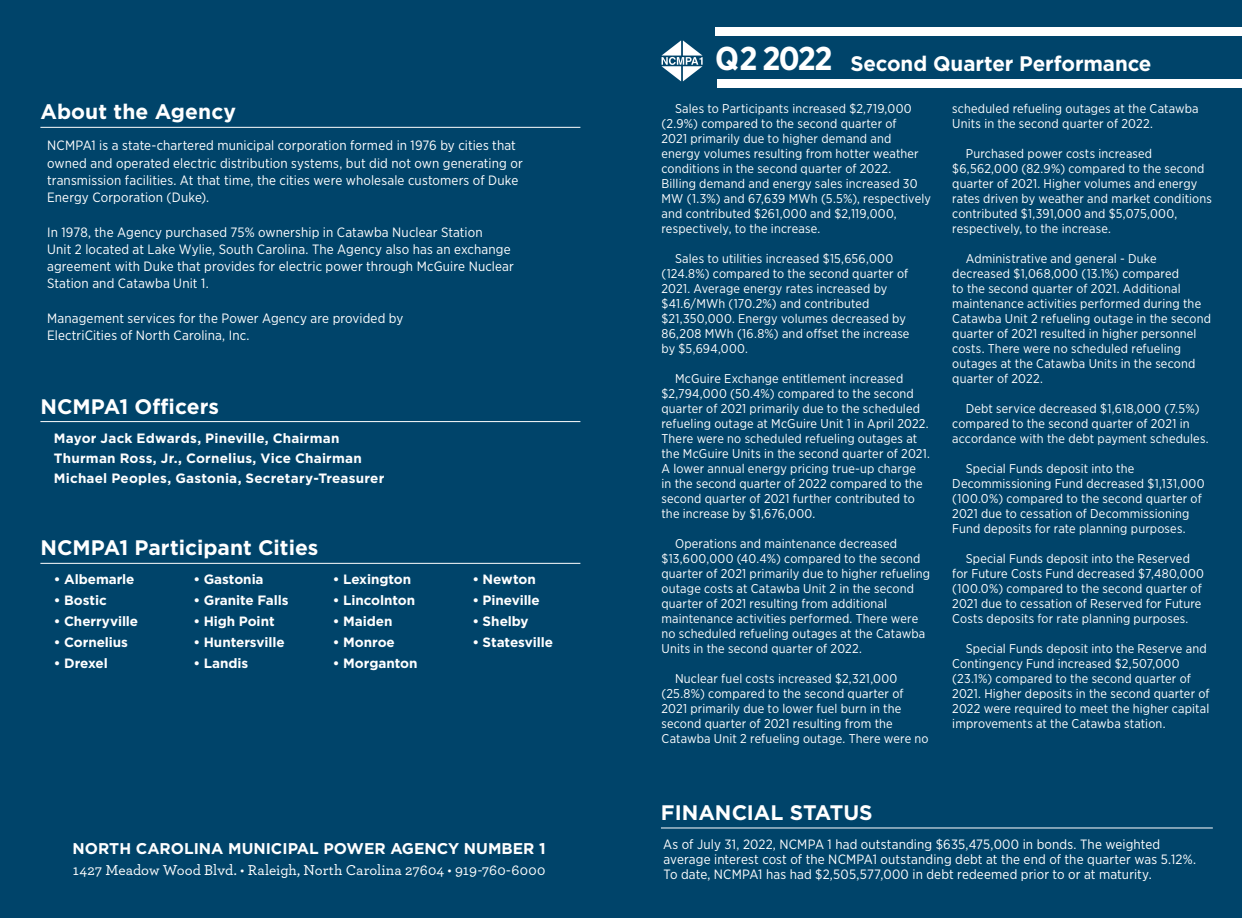
<style>
.page{position:relative;width:1242px;height:918px;background:#fff}
.page>*{position:absolute;margin:0;border:0;box-sizing:border-box;transform-origin:0 0}
.t1{font:700 33px "Gotham Narrow";letter-spacing:-.045em;color:#fff}
.t2{font:700 21px "Gotham";color:#fff}
.t3{font:700 15.6px "Gotham";color:#fff}
.t4{font:500 15px "Archer";letter-spacing:.005em;color:#fff}
.t5{font:13.5px/17.2px "Gotham Narrow";letter-spacing:.01em;color:#fff}
.t6{font:700 13.5px/20.2px "Gotham";color:#fff}
.t7{font:12.75px/15px "Gotham Narrow";letter-spacing:.01em;color:#fff}
</style>
<div class="page">
<div style="left:0;top:0;width:623px;height:918px;background:#00446a"></div>
<hr style="left:40px;top:127px;width:540px;height:1px;background:#fff">
<hr style="left:40px;top:421px;width:540px;height:1px;background:#fff">
<hr style="left:40px;top:563px;width:540px;height:1px;background:#fff">
<div style="left:619px;top:0;width:623px;height:918px;background:#00446a"></div>
<svg style="left:662px;top:40px;width:41px;height:41px"></svg>
<div style="left:715px;top:28px;width:527px;height:8px;background:#fff"></div>
<div style="left:717px;top:79px;width:525px;height:8px;background:#fff"></div>
<hr style="left:661px;top:828px;width:552px;height:1px;background:#fff">
<h2 class="t2" style="left:40px;top:98px;width:197px">About the Agency</h2>
<p class="t5" style="left:47px;top:137px;width:477px">NCMPA1 is a state-chartered municipal corporation formed in 1976 by cities that owned and operated electric distribution systems, but did not own generating or transmission facilities. At that time, the cities were wholesale customers of Duke Energy Corporation (Duke).</p>
<p class="t5" style="left:47px;top:223px;width:468px">In 1978, the Agency purchased 75% ownership in Catawba Nuclear Station<br>Unit 2 located at Lake Wylie, South Carolina. The Agency also has an exchange agreement with Duke that provides for electric power through McGuire Nuclear Station and Catawba Unit 1.</p>
<p class="t5" style="left:47px;top:309px;width:358px">Management services for the Power Agency are provided by<br>ElectriCities of North Carolina, Inc.</p>
<h2 class="t2" style="left:40px;top:392px;width:180px">NCMPA1 Officers</h2>
<p class="t6" style="left:54px;top:428px;width:332px">Mayor Jack Edwards, Pineville, Chairman<br>Thurman Ross, Jr., Cornelius, Vice Chairman<br>Michael Peoples, Gastonia, Secretary-Treasurer</p>
<h2 class="t2" style="left:40px;top:534px;width:280px">NCMPA1 Participant Cities</h2>
<p class="t6" style="left:54px;top:569px;width:82px">• Albemarle</p>
<p class="t6" style="left:54px;top:590px;width:54px">• Bostic</p>
<p class="t6" style="left:54px;top:611px;width:86px">• Cherryville</p>
<p class="t6" style="left:54px;top:632px;width:76px">• Cornelius</p>
<p class="t6" style="left:54px;top:653px;width:56px">• Drexel</p>
<p class="t6" style="left:193px;top:569px;width:72px">• Gastonia</p>
<p class="t6" style="left:193px;top:590px;width:97px">• Granite Falls</p>
<p class="t6" style="left:193px;top:611px;width:83px">• High Point</p>
<p class="t6" style="left:193px;top:632px;width:93px">• Huntersville</p>
<p class="t6" style="left:193px;top:653px;width:56px">• Landis</p>
<p class="t6" style="left:333px;top:569px;width:80px">• Lexington</p>
<p class="t6" style="left:333px;top:590px;width:84px">• Lincolnton</p>
<p class="t6" style="left:333px;top:611px;width:61px">• Maiden</p>
<p class="t6" style="left:333px;top:632px;width:63px">• Monroe</p>
<p class="t6" style="left:333px;top:653px;width:86px">• Morganton</p>
<p class="t6" style="left:472px;top:569px;width:65px">• Newton</p>
<p class="t6" style="left:472px;top:590px;width:69px">• Pineville</p>
<p class="t6" style="left:472px;top:611px;width:58px">• Shelby</p>
<p class="t6" style="left:472px;top:632px;width:82px">• Statesville</p>
<p class="t3" style="left:73px;top:838px;width:475px">NORTH CAROLINA MUNICIPAL POWER AGENCY NUMBER 1</p>
<p class="t4" style="left:73px;top:859px;width:474px">1427 Meadow Wood Blvd. • Raleigh, North Carolina 27604 • 919-760-6000</p>
<h1 class="t1" style="left:715px;top:37px;width:119px">Q2 2022</h1>
<h2 class="t2" style="left:850px;top:49px;width:303px">Second Quarter Performance</h2>
<p class="t7" style="left:661px;top:101px;width:271px;text-indent:14px">Sales to Participants increased $2,719,000 (2.9%) compared to the second quarter of<br>2021 primarily due to higher demand and energy volumes resulting from hotter weather conditions in the second quarter of 2022.<br>Billing demand and energy sales increased 30<br>MW (1.3%) and 67,639 MWh (5.5%), respectively and contributed $261,000 and $2,119,000, respectively, to the increase.</p>
<p class="t7" style="left:661px;top:251px;width:249px;text-indent:14px">Sales to utilities increased $15,656,000 (124.8%) compared to the second quarter of 2021. Average energy rates increased by $41.6/MWh (170.2%) and contributed $21,350,000. Energy volumes decreased by 86,208 MWh (16.8%) and offset the increase by $5,694,000.</p>
<p class="t7" style="left:661px;top:370px;width:270px;text-indent:14px">McGuire Exchange entitlement increased $2,794,000 (50.4%) compared to the second quarter of 2021 primarily due to the scheduled refueling outage at McGuire Unit 1 in April 2022.<br>There were no scheduled refueling outages at the McGuire Units in the second quarter of 2021.<br>A lower annual energy pricing true-up charge<br>in the second quarter of 2022 compared to the second quarter of 2021 further contributed to the increase by $1,676,000.</p>
<p class="t7" style="left:661px;top:535px;width:270px;text-indent:14px">Operations and maintenance decreased $13,600,000 (40.4%) compared to the second quarter of 2021 primarily due to higher refueling outage costs at Catawba Unit 2 in the second quarter of 2021 resulting from additional maintenance activities performed. There were no scheduled refueling outages at the Catawba Units in the second quarter of 2022.</p>
<p class="t7" style="left:661px;top:670px;width:269px;text-indent:14px">Nuclear fuel costs increased $2,321,000 (25.8%) compared to the second quarter of 2021 primarily due to lower fuel burn in the second quarter of 2021 resulting from the Catawba Unit 2 refueling outage. There were no</p>
<p class="t7" style="left:952px;top:101px;width:248px">scheduled refueling outages at the Catawba<br>Units in the second quarter of 2022.</p>
<p class="t7" style="left:952px;top:146px;width:261px;text-indent:14px">Purchased power costs increased $6,562,000 (82.9%) compared to the second quarter of 2021. Higher volumes and energy rates driven by weather and market conditions contributed $1,391,000 and $5,075,000, respectively, to the increase.</p>
<p class="t7" style="left:952px;top:251px;width:260px;text-indent:14px">Administrative and general - Duke decreased $1,068,000 (13.1%) compared<br>to the second quarter of 2021. Additional maintenance activities performed during the Catawba Unit 2 refueling outage in the second quarter of 2021 resulted in higher personnel costs. There were no scheduled refueling outages at the Catawba Units in the second quarter of 2022.</p>
<p class="t7" style="left:952px;top:400px;width:258px;text-indent:14px">Debt service decreased $1,618,000 (7.5%) compared to the second quarter of 2021 in accordance with the debt payment schedules.</p>
<p class="t7" style="left:952px;top:460px;width:254px;text-indent:14px">Special Funds deposit into the Decommissioning Fund decreased $1,131,000 (100.0%) compared to the second quarter of 2021 due to cessation of Decommissioning Fund deposits for rate planning purposes.</p>
<p class="t7" style="left:952px;top:550px;width:253px;text-indent:14px">Special Funds deposit into the Reserved for Future Costs Fund decreased $7,480,000 (100.0%) compared to the second quarter of 2021 due to cessation of Reserved for Future Costs deposits for rate planning purposes.</p>
<p class="t7" style="left:952px;top:640px;width:259px;text-indent:14px">Special Funds deposit into the Reserve and Contingency Fund increased $2,507,000 (23.1%) compared to the second quarter of 2021. Higher deposits in the second quarter of 2022 were required to meet the higher capital improvements at the Catawba station.</p>
<h2 class="t2" style="left:661px;top:799px;width:213px">FINANCIAL STATUS</h2>
<p class="t5" style="left:663px;top:836px;width:535px;line-height:15px">As of July 31, 2022, NCMPA 1 had outstanding $635,475,000 in bonds. The weighted average interest cost of the NCMPA1 outstanding debt at the end of the quarter was 5.12%.<br>To date, NCMPA1 has had $2,505,577,000 in debt redeemed prior to or at maturity.</p>
</div>
